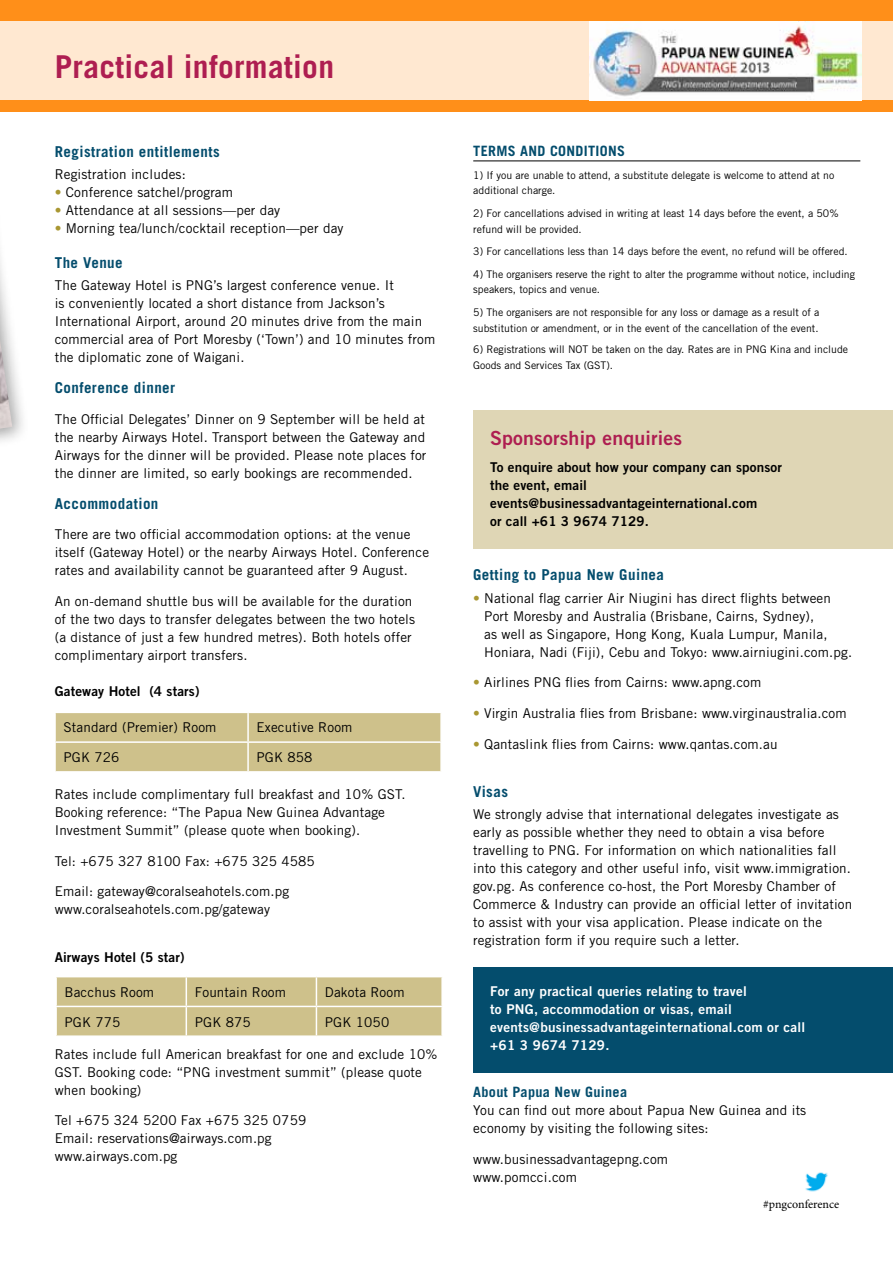
<style>
.page{position:relative;width:893px;height:1263px;background:#fff}
.page>*{position:absolute;margin:0;border:0;box-sizing:border-box;transform-origin:0 0}
.t1{font:700 31.5px "Trade Gothic";letter-spacing:.01em;color:#ae1e51}
.t2{font:19.5px "Trade Gothic Bold Two";letter-spacing:.01em;color:#ae1e51}
.t3{font:700 15px "Trade Gothic";letter-spacing:.03em;color:#044d6d}
.t4{font:700 14.25px "Trade Gothic";letter-spacing:.02em;color:#044d6d}
.t5{font:13.5px/18px "Trade Gothic";letter-spacing:.01em;color:#000}
.t6{font:13.5px/18px "Trade Gothic Bold Two";letter-spacing:.01em;color:#000}
.t7{font:13.5px/18px "Trade Gothic Bold Two";letter-spacing:.02em;color:#fff}
.t8{font:12px "Minion Pro";letter-spacing:-.005em;color:#000}
.t9{font:10.5px/15.8px "Trade Gothic";color:#000}
.s1{color:#a99732}
</style>
<div class="page">
<div style="left:0;top:0;width:893px;height:111px;background:#ff8f19"></div>
<div style="left:0;top:22px;width:893px;height:78px;background:#ffe8d1"></div>
<div style="left:473px;top:410px;width:420px;height:138px;background:#dfd6b5"></div>
<div style="left:473px;top:967px;width:420px;height:106px;background:#044d6d"></div>
<div style="left:56px;top:713px;width:384px;height:58px;background:#cec18b"></div>
<hr style="left:54px;top:741px;width:194px;height:2px;background:#fff">
<hr style="left:248px;top:741px;width:194px;height:2px;background:#fff">
<hr style="left:247px;top:713px;width:2px;height:28px;background:#fff">
<hr style="left:247px;top:743px;width:2px;height:28px;background:#fff">
<svg style="left:56px;top:977px;width:386px;height:59px"></svg>
<hr style="left:55px;top:1035px;width:131px;height:2px;background:#fff">
<hr style="left:473px;top:161px;width:387px;height:1px;background:#000">
<img style="left:590px;top:22px;width:271px;height:78px">
<div style="left:0;top:150px;width:30px;height:364px;background:#000;opacity:.35"></div>
<img style="left:0;top:339px;width:12px;height:90px">
<img style="left:805px;top:1172px;width:23px;height:20px">
<h1 class="t1" style="left:55px;top:47px;width:281px">Practical information</h1>
<p class="t3" style="left:55px;top:142px;width:166px">Registration entitlements</p>
<p class="t5" style="left:55px;top:165px;width:133px">Registration includes:</p>
<p class="t5" style="left:55px;top:183px;width:180px"><span class="s1">•</span> Conference satchel/program</p>
<p class="t5" style="left:55px;top:201px;width:227px"><span class="s1">•</span> Attendance at all sessions—per day</p>
<p class="t5" style="left:55px;top:219px;width:290px"><span class="s1">•</span> Morning tea/lunch/cocktail reception—per day</p>
<p class="t3" style="left:55px;top:253px;width:70px">The Venue</p>
<p class="t5" style="left:55px;top:276px;width:382px">The Gateway H otel is PNG’s largest conference venue. It<br>is conveniently located a short distance from Jackson’s International Airport, around 20 minutes drive from the main commercial area of Port Moresby (‘Town’) and 10 minutes from the diplomatic zone of Waigani.</p>
<p class="t3" style="left:55px;top:378px;width:122px">Conference dinner</p>
<p class="t5" style="left:55px;top:410px;width:373px;text-align:justify">The Official Delegates’ Dinner on 9 September will be held at the nearby Airways H otel. Transport between the Gateway and Airways for the dinner will be provided. Please note places for the dinner are limited, so early bookings are recommended.</p>
<p class="t3" style="left:55px;top:494px;width:105px">Accommodation</p>
<p class="t5" style="left:55px;top:525px;width:376px">There are two official accommodation options: at the venue itself (Gateway H otel) or the nearby Airways H otel. Conference rates and availability cannot be guaranteed after 9 August.</p>
<p class="t5" style="left:55px;top:592px;width:362px">An on-demand shuttle bus will be available for the duration of the two days to transfer delegates between the two hotels (a distance of just a few hundred metres). Both hotels offer complimentary airport transfers.</p>
<p class="t6" style="left:55px;top:682px;width:146px">Gateway Hotel (4 stars)</p>
<p class="t5" style="left:64px;top:718px;width:154px">Standard (Premier) Room</p>
<p class="t5" style="left:257px;top:718px;width:97px">Executive Room</p>
<p class="t5" style="left:64px;top:748px;width:57px">PGK 726</p>
<p class="t5" style="left:257px;top:748px;width:57px">PGK 858</p>
<p class="t5" style="left:55px;top:785px;width:353px">Rates include complimentary full breakfast and 10% GST.<br>Booking reference: “The Papua New Guinea Advantage<br>Investment Summit” (please quote when booking).</p>
<p class="t5" style="left:55px;top:852px;width:262px">Tel: +675 327 8100 Fax: +675 325 4585</p>
<p class="t5" style="left:55px;top:882px;width:236px">Email: gateway@coralseahotels.com.pg www.coralseahotels.com.pg/gateway</p>
<p class="t6" style="left:55px;top:948px;width:131px">Airways Hotel (5 star)</p>
<p class="t5" style="left:65px;top:983px;width:91px">Bacchus Room</p>
<p class="t5" style="left:195px;top:983px;width:93px">Fountain Room</p>
<p class="t5" style="left:325px;top:983px;width:81px">Dakota Room</p>
<p class="t5" style="left:65px;top:1012px;width:57px">PGK 775</p>
<p class="t5" style="left:195px;top:1012px;width:57px">PGK 875</p>
<p class="t5" style="left:325px;top:1012px;width:66px">PGK 1050</p>
<p class="t5" style="left:55px;top:1045px;width:384px">Rates include full American breakfast for one and exclude 10%<br>GST. Booking code: “PNG investment summit” (please quote when booking)</p>
<p class="t5" style="left:55px;top:1111px;width:253px">Tel +675 324 5200 Fax +675 325 0759<br>Email: reservations@airways.com.pg www.airways.com.pg</p>
<p class="t4" style="left:473px;top:142px;width:153px">TERMS AND CONDITIONS</p>
<p class="t9" style="left:473px;top:167px;width:362px">1) If you are unable to attend, a substitute delegate is welcome to attend at no additional charge.</p>
<p class="t9" style="left:473px;top:205px;width:367px">2) For cancellations advised in writing at least 14 days before the event, a 50% refund will be provided.</p>
<p class="t9" style="left:473px;top:243px;width:376px">3) For cancellations less than 14 days before the event, no refund will be offered.</p>
<p class="t9" style="left:473px;top:266px;width:383px">4) The organisers reserve the right to alter the programme without notice, including speakers, topics and venue.</p>
<p class="t9" style="left:473px;top:304px;width:348px">5) The organisers are not responsible for any loss or damage as a result of a substitution or amendment, or in the event of the cancellation of the event.</p>
<p class="t9" style="left:473px;top:342px;width:376px;line-height:15px">6) Registrations will NOT be taken on the day. Rates are in PNG Kina and include<br>Goods and Services Tax (GST).</p>
<h2 class="t2" style="left:490px;top:426px;width:193px">Sponsorship enquiries</h2>
<p class="t6" style="left:490px;top:458px;width:293px">To enquire about how your company can sponsor the event, email events@businessadvantageinternational.com<br>or call +61 3 9674 7129.</p>
<p class="t3" style="left:473px;top:566px;width:192px">Getting to Papua New Guinea</p>
<p class="t5" style="left:484px;top:589px;width:369px;text-indent:-11px"><span class="s1">•</span> National flag carrier Air Niugini has direct flights between Port Moresby and Australia (Brisbane, Cairns, Sydney),<br>as well as Singapore, Hong Kong, Kuala Lumpur, Manila, Honiara, Nadi (Fiji), Cebu and Tokyo: www.airniugini.com.pg.</p>
<p class="t5" style="left:473px;top:673px;width:290px"><span class="s1">•</span> Airlines PNG flies from Cairns: www.apng.com</p>
<p class="t5" style="left:473px;top:704px;width:375px"><span class="s1">•</span> Virgin Australia flies from Brisbane: www.virginaustralia.com</p>
<p class="t5" style="left:473px;top:735px;width:306px"><span class="s1">•</span> Qantaslink flies from Cairns: www.qantas.com.au</p>
<p class="t3" style="left:473px;top:782px;width:36px">Visas</p>
<p class="t5" style="left:473px;top:805px;width:381px">We strongly advise that international delegates investigate as early as possible whether they need to obtain a visa before travelling to PNG. For information on which nationalities fall into this category and other useful info, visit www.immigration. gov.pg. As conference co-host, the Port Moresby Chamber of Commerce &amp; Industry can provide an official letter of invitation to assist with your visa application. Please indicate on the registration form if you require such a letter.</p>
<p class="t7" style="left:490px;top:982px;width:317px">For any practical queries relating to travel<br>to PNG, accommodation or visas, email events@businessadvantageinternational.com or call +61 3 9674 7129.</p>
<p class="t4" style="left:473px;top:1083px;width:155px">About Papua New Guinea</p>
<p class="t5" style="left:473px;top:1101px;width:335px">You can find out more about Papua New Guinea and its economy by visiting the following sites:</p>
<p class="t5" style="left:473px;top:1150px;width:196px">www.businessadvantagepng.com www.pomcci.com</p>
<p class="t8" style="left:763px;top:1196px;width:78px">#pngconference</p>
</div>
